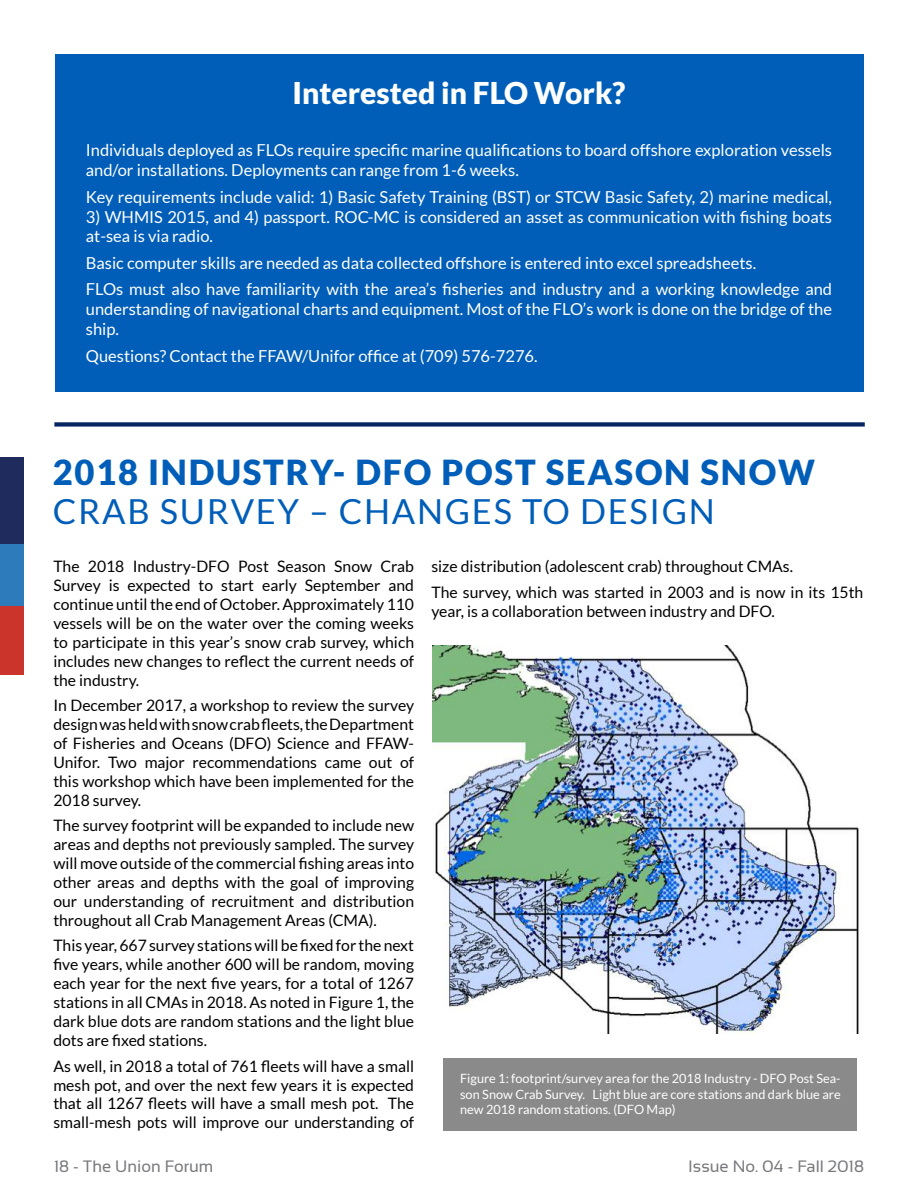
<style>
.page{position:relative;width:918px;height:1188px;background:#fff}
.page>*{position:absolute;margin:0;border:0;box-sizing:border-box;transform-origin:0 0}
.t1{font:900 34.5px "Lato";letter-spacing:.05em;color:#005eb8}
.t2{font:34.5px "Lato";letter-spacing:.05em;color:#005eb8}
.t3{font:900 30px "Lato";color:#fff}
.t4{font:16.5px/19.8px "Lato";color:#fff}
.t5{font:16.5px "Sansation";color:#77787c}
.t6{font:15.75px/18.9px "Lato";color:#000;text-align:justify}
.t7{font:12.75px/15.3px "Lato";color:#fff;text-align:justify}
</style>
<div class="page">
<div style="left:55px;top:55px;width:808px;height:337px;background:#005eb8"></div>
<div style="left:54px;top:422px;width:811px;height:5px;background:#052460"></div>
<img style="left:433px;top:646px;width:426px;height:387px">
<div style="left:444px;top:1059px;width:413px;height:72px;background:#8a8a8a"></div>
<hr style="left:917px;top:320px;width:1px;height:97px;background:#000">
<div style="left:0;top:457px;width:24px;height:87px;background:#202b5d"></div>
<div style="left:0;top:544px;width:24px;height:62px;background:#2d7bba"></div>
<div style="left:0;top:606px;width:24px;height:69px;background:#cb342a"></div>
<h2 class="t3" style="left:292px;top:75px;width:335px">Interested in FLO Work?</h2>
<p class="t4" style="left:86px;top:140px;width:748px">Individuals deployed as FLOs require specific marine qualifications to board offshore exploration vessels and/or installations. Deployments can range from 1-6 weeks.</p>
<p class="t4" style="left:86px;top:187px;width:748px">Key requirements include valid: 1) Basic Safety Training (BST) or STCW Basic Safety, 2) marine medical,</p>
<p class="t4" style="left:86px;top:207px;width:748px">3) WHMIS 2015, and 4) passport. ROC-MC is considered an asset as communication with fishing boats at-sea is via radio.</p>
<p class="t4" style="left:86px;top:250px;width:748px;line-height:26.5px">Basic computer skills are needed as data collected offshore is entered into excel spreadsheets.<br>FLOs must also have familiarity with the area’s fisheries and industry and a working knowledge and</p>
<p class="t4" style="left:86px;top:299px;width:748px">understanding of navigational charts and equipment. Most of the FLO’s work is done on the bridge of the ship.</p>
<p class="t4" style="left:86px;top:346px;width:453px">Questions? Contact the FFAW/Unifor office at (709) 576-7276.</p>
<h1 class="t1" style="left:53px;top:452px;width:764px">2018 INDUSTRY- DFO POST SEASON SNOW</h1>
<h1 class="t2" style="left:53px;top:492px;width:664px">CRAB SURVEY – CHANGES TO DESIGN</h1>
<p class="t6" style="left:53px;top:557px;width:362px">The 2018 Industry-DFO Post Season Snow Crab Survey is expected to start early September and continue until the end of October. Approximately 110 vessels will be on the water over the coming weeks to participate in this year’s snow crab survey, which includes new changes to reflect the current needs of the industry.</p>
<p class="t6" style="left:53px;top:696px;width:362px">In December 2017, a workshop to review the survey design was held with snow crab fleets, the Department of Fisheries and Oceans (DFO) Science and FFAW-Unifor. Two major recommendations came out of this workshop which have been implemented for the 2018 survey.</p>
<p class="t6" style="left:53px;top:816px;width:362px">The survey footprint will be expanded to include new areas and depths not previously sampled. The survey will move outside of the commercial fishing areas into other areas and depths with the goal of improving our understanding of recruitment and distribution throughout all Crab Management Areas (CMA).</p>
<p class="t6" style="left:53px;top:936px;width:362px">This year, 667 survey stations will be fixed for the next five years, while another 600 will be random, moving each year for the next five years, for a total of 1267 stations in all CMAs in 2018. As noted in Figure 1, the dark blue dots are random stations and the light blue dots are fixed stations.</p>
<p class="t6" style="left:53px;top:1056px;width:362px">As well, in 2018 a total of 761 fleets will have a small mesh pot, and over the next few years it is expected that all 1267 fleets will have a small mesh pot. The small-mesh pots will improve our understanding of</p>
<p class="t6" style="left:431px;top:554px;width:434px;line-height:25.7px">size distribution (adolescent crab) throughout CMAs.<br>The survey, which was started in 2003 and is now in its 15th</p>
<p class="t6" style="left:431px;top:601px;width:345px">year, is a collaboration between industry and DFO.</p>
<p class="t7" style="left:460px;top:1071px;width:382px">Figure 1: footprint/survey area for the 2018 Industry - DFO Post Sea&shy;son Snow Crab Survey. Light blue are core stations and dark blue are new 2018 random stations. (DFO Map)</p>
<p class="t5" style="left:54px;top:1157px;width:161px">18 - The Union Forum</p>
<p class="t5" style="left:688px;top:1157px;width:177px">Issue No. 04 - Fall 2018</p>
</div>
